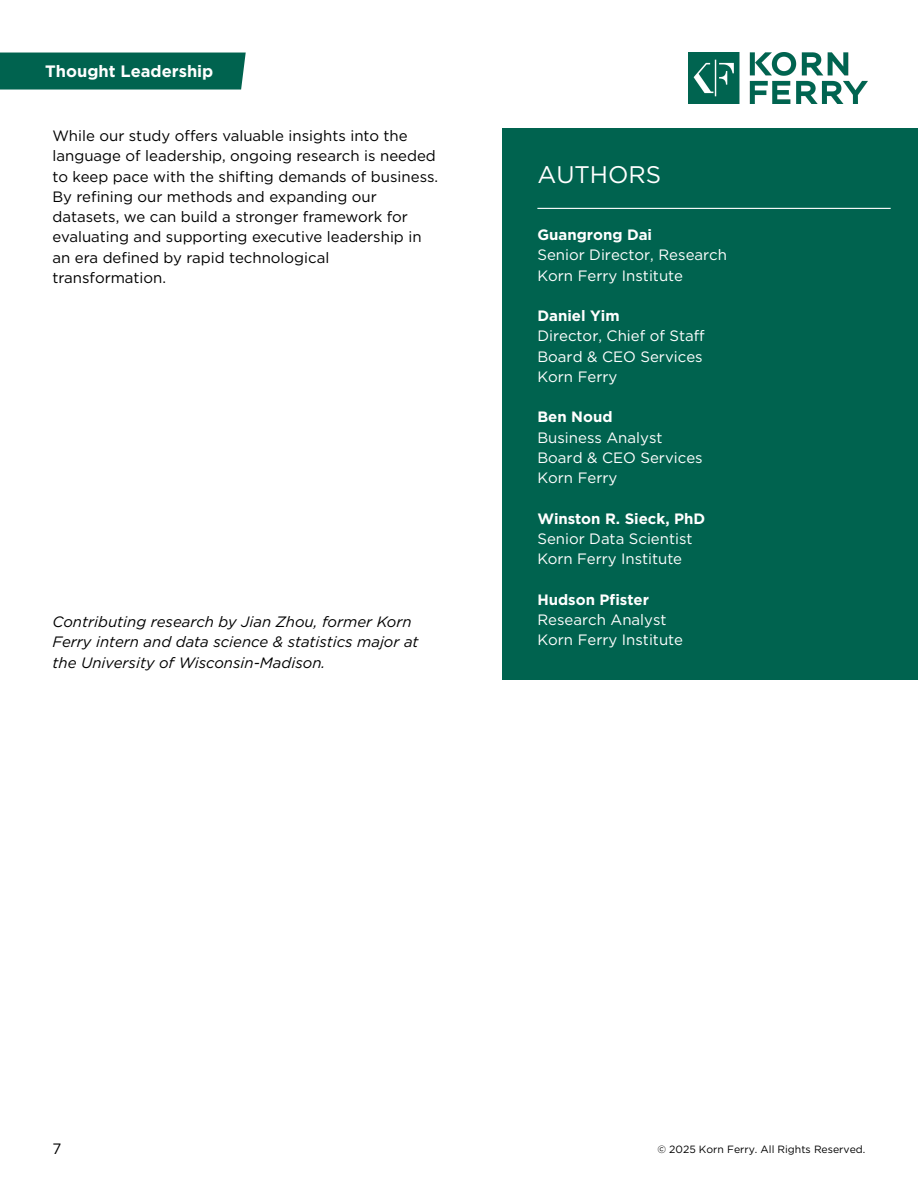
<style>
.page{position:relative;width:918px;height:1188px;background:#fff}
.page>*{position:absolute;margin:0;border:0;box-sizing:border-box;transform-origin:0 0}
.t1{font:24px "Gotham";color:#fff}
.t2{font:700 16.5px "Gotham";color:#fff}
.t3{font:15px/20.2px "Gotham";color:#000}
.t4{font:15px/20.2px "Gotham";color:#fff}
.t5{font:italic 15px/20.2px "Gotham";color:#000}
.t6{font:700 15px "Gotham";color:#fff}
.t7{font:10.5px "Gotham";color:#000}
</style>
<div class="page">
<div style="left:503px;top:128px;width:415px;height:552px;background:#00634f"></div>
<hr style="left:537px;top:208px;width:354px;height:1px;background:#fff">
<img style="left:689px;top:53px;width:178px;height:50px">
<div style="left:0;top:53px;width:246px;height:37px;background:#00634f"></div>
<p class="t2" style="left:45px;top:61px;width:170px">Thought Leadership</p>
<p class="t3" style="left:53px;top:126px;width:387px">While our study offers valuable insights into the language of leadership, ongoing research is needed to keep pace with the shifting demands of business.<br>By refining our methods and expanding our datasets, we can build a stronger framework for evaluating and supporting executive leadership in an era defined by rapid technological transformation.</p>
<p class="t5" style="left:53px;top:612px;width:368px">Contributing research by Jian Zhou, former Korn<br>Ferry intern and data science &amp; statistics major at the University of Wisconsin-Madison.</p>
<h1 class="t1" style="left:537px;top:160px;width:125px">AUTHORS</h1>
<p class="t6" style="left:537px;top:226px;width:116px">Guangrong Dai</p>
<p class="t4" style="left:537px;top:245px;width:191px">Senior Director, Research<br>Korn Ferry Institute</p>
<p class="t6" style="left:537px;top:307px;width:84px">Daniel Yim</p>
<p class="t4" style="left:537px;top:326px;width:169px">Director, Chief of Staff<br>Board &amp; CEO Services<br>Korn Ferry</p>
<p class="t6" style="left:537px;top:408px;width:77px">Ben Noud</p>
<p class="t4" style="left:537px;top:427px;width:167px">Business Analyst<br>Board &amp; CEO Services<br>Korn Ferry</p>
<p class="t6" style="left:537px;top:509px;width:169px">Winston R. Sieck, PhD</p>
<p class="t4" style="left:537px;top:528px;width:157px">Senior Data Scientist<br>Korn Ferry Institute</p>
<p class="t6" style="left:537px;top:590px;width:113px">Hudson Pfister</p>
<p class="t4" style="left:537px;top:609px;width:147px">Research Analyst<br>Korn Ferry Institute</p>
<p class="t3" style="left:53px;top:1138px;width:10px">7</p>
<p class="t7" style="left:657px;top:1143px;width:210px">© 2025 Korn Ferry. All Rights Reserved.</p>
</div>
